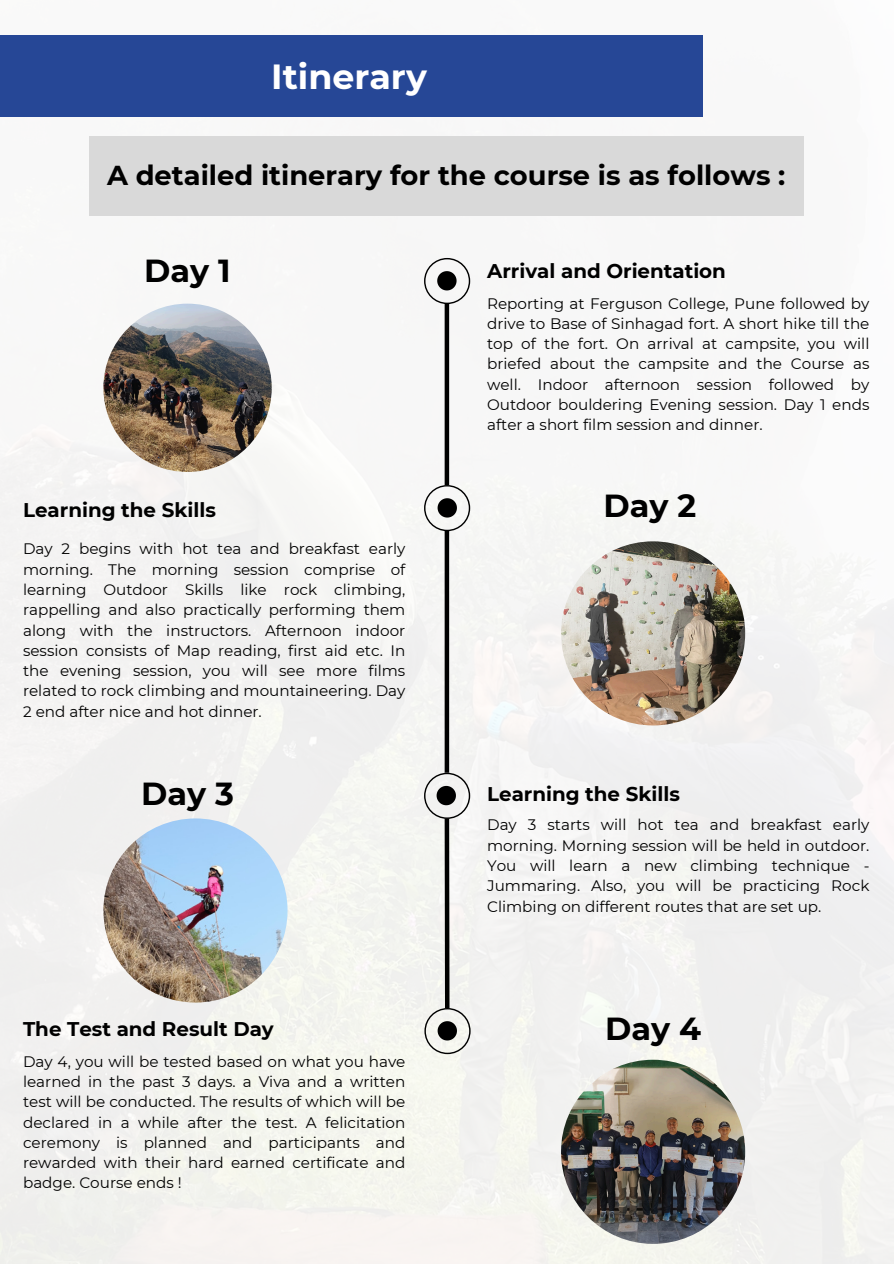
<style>
.page{position:relative;width:894px;height:1264px;background:#fff}
.page>*{position:absolute;margin:0;border:0;box-sizing:border-box;transform-origin:0 0}
.t1{font:700 34.8px "Montserrat";color:#fff}
.t2{font:700 31.8px "Montserrat";color:#000}
.t3{font:700 27.3px "Montserrat";color:#000}
.t4{font:700 19.8px "Montserrat";color:#000}
.t5{font:15.15px/20.2px "Montserrat";color:#000;text-align:justify}
</style>
<div class="page">
<div style="left:0;top:35px;width:893px;height:1228px;background:#f5f5f2"></div>
<div style="left:0;top:36px;width:702px;height:81px;background:#264796"></div>
<div style="left:89px;top:136px;width:714px;height:80px;background:#d9d9d9"></div>
<div style="left:444px;top:304px;width:5px;height:181px;background:#000"></div>
<div style="left:444px;top:530px;width:5px;height:242px;background:#000"></div>
<div style="left:444px;top:818px;width:5px;height:190px;background:#000"></div>
<img style="left:103px;top:304px;width:169px;height:168px;border-radius:50%">
<img style="left:561px;top:541px;width:184px;height:184px;border-radius:50%">
<img style="left:561px;top:1059px;width:184px;height:184px;border-radius:50%">
<img style="left:103px;top:818px;width:184px;height:184px;border-radius:50%">
<svg style="left:424px;top:485px;width:46px;height:46px"></svg>
<svg style="left:424px;top:258px;width:46px;height:46px"></svg>
<svg style="left:424px;top:772px;width:46px;height:46px"></svg>
<svg style="left:424px;top:1008px;width:46px;height:46px"></svg>
<p class="t1" style="left:271px;top:55px;width:157px">Itinerary</p>
<h1 class="t3" style="left:107px;top:158px;width:679px">A detailed itinerary for the course is as follows :</h1>
<p class="t2" style="left:144px;top:251px;width:88px">Day 1</p>
<h1 class="t4" style="left:487px;top:259px;width:240px">Arrival and Orientation</h1>
<p class="t5" style="left:487px;top:293px;width:384px">Reporting at Ferguson College, Pune followed by drive to Base of Sinhagad fort. A short hike till the top of the fort. On arrival at campsite, you will briefed about the campsite and the Course as well. Indoor afternoon session followed by Outdoor bouldering Evening session. Day 1 ends after a short film session and dinner.</p>
<p class="t4" style="left:23px;top:497px;width:194px">Learning the Skills</p>
<h3 class="t2" style="left:603px;top:486px;width:94px">Day 2</h3>
<p class="t5" style="left:23px;top:539px;width:384px">Day 2 begins with hot tea and breakfast early morning. The morning session comprise of learning Outdoor Skills like rock climbing, rappelling and also practically performing them along with the instructors. Afternoon indoor session consists of Map reading, first aid etc. In the evening session, you will see more films related to rock climbing and mountaineering. Day 2 end after nice and hot dinner.</p>
<p class="t2" style="left:141px;top:774px;width:94px">Day 3</p>
<p class="t4" style="left:487px;top:782px;width:194px">Learning the Skills</p>
<p class="t5" style="left:487px;top:815px;width:384px">Day 3 starts will hot tea and breakfast early morning. Morning session will be held in outdoor.<br>You will learn a new climbing technique - Jummaring. Also, you will be practicing Rock Climbing on different routes that are set up.</p>
<p class="t4" style="left:23px;top:1017px;width:252px">The Test and Result Day</p>
<p class="t2" style="left:605px;top:1009px;width:97px">Day 4</p>
<p class="t5" style="left:23px;top:1051px;width:384px">Day 4, you will be tested based on what you have learned in the past 3 days. a Viva and a written test will be conducted. The results of which will be declared in a while after the test. A felicitation ceremony is planned and participants and rewarded with their hard earned certificate and badge. Course ends !</p>
</div>
